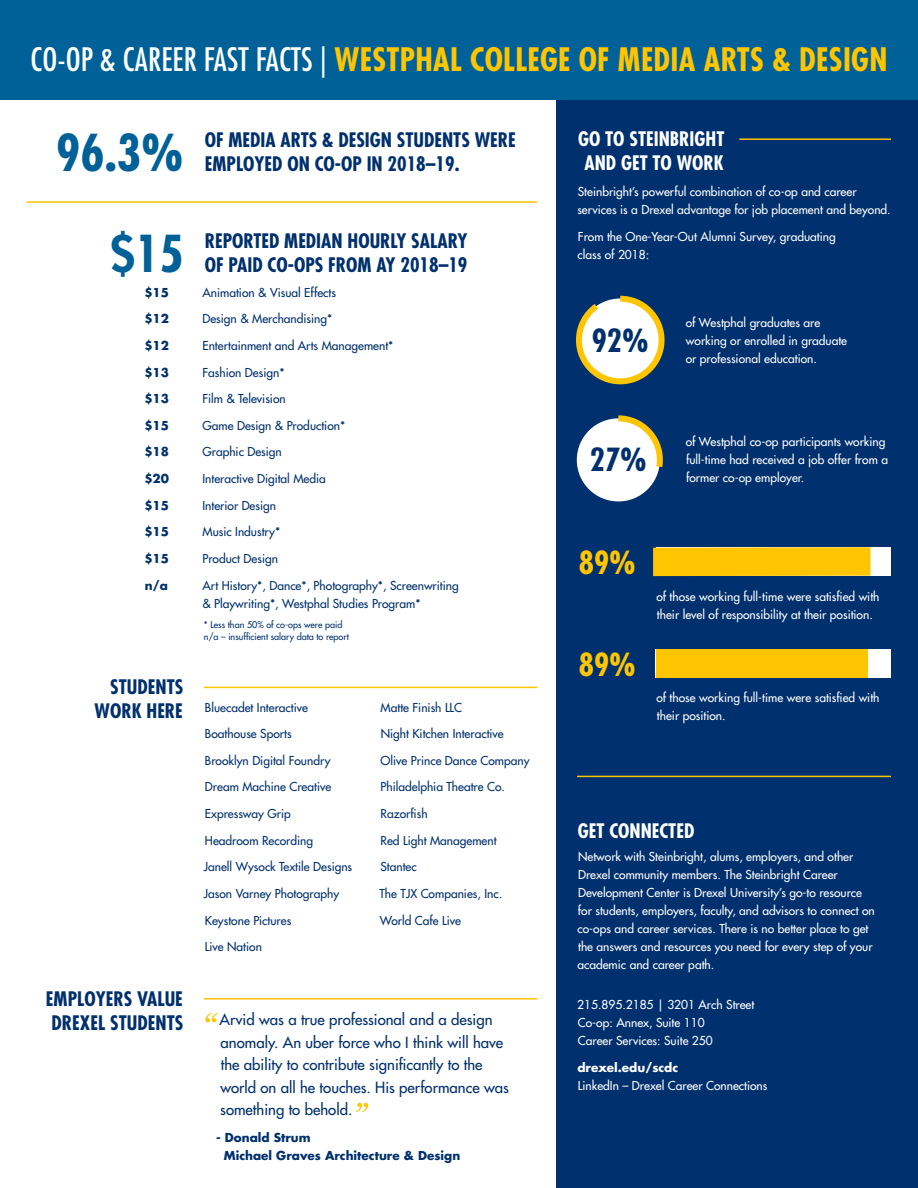
<style>
.page{position:relative;width:918px;height:1188px;background:#fff}
.page>*{position:absolute;margin:0;border:0;box-sizing:border-box;transform-origin:0 0}
.big_number{font:700 condensed 49.5px "Futura Std";color:#006198}
.t1{font:700 condensed 31.5px "Futura Std";letter-spacing:.01em;color:#ffc500}
.graph_number{font:700 condensed 31.05px "Futura Std";color:#00306d}
.graph_number-2{font:700 condensed 31.05px "Futura Std";color:#ffc500}
.subhead{font:700 condensed 19.5px/24px "Futura Std";color:#00306d}
.subhead-2{font:700 condensed 19.5px/24px "Futura Std";color:#fff;text-align:center}
.body{font:500 15px/22.5px "Futura Std";color:#00306d}
.body-2{font:500 12px/18px "Futura Std";color:#fff}
.body-3{font:500 12px/18px "Futura Std";color:#00306d}
.body-4{font:700 12px/18px "Futura Std";color:#00306d}
.footnote{font:500 9.15px/12px "Futura Std";color:#00306d}
.s1{font-weight:400;color:#fff}
.s2{font-weight:700}
</style>
<div class="page">
<div style="left:557px;top:0;width:361px;height:1188px;background:#00306d"></div>
<div style="left:0;top:0;width:918px;height:100px;background:#006198"></div>
<svg style="left:205px;top:1013px;width:13px;height:9px"></svg>
<svg style="left:356px;top:1103px;width:12px;height:9px"></svg>
<svg style="left:576px;top:295px;width:89px;height:90px"></svg>
<div style="left:656px;top:548px;width:235px;height:28px;background:#fff"></div>
<div style="left:656px;top:649px;width:235px;height:28px;background:#fff"></div>
<div style="left:656px;top:649px;width:212px;height:28px;background:#ffc500"></div>
<div style="left:577px;top:418px;width:83px;height:83px;background:#fff;border-radius:50%"></div>
<hr style="left:204px;top:687px;width:333px;height:1px;background:#ffc500">
<hr style="left:204px;top:998px;width:333px;height:2px;background:#ffc500">
<hr style="left:577px;top:776px;width:314px;height:1px;background:#ffc500">
<hr style="left:739px;top:138px;width:152px;height:2px;background:#ffc500">
<hr style="left:26px;top:201px;width:511px;height:2px;background:#ffc500">
<div style="left:653px;top:547px;width:217px;height:29px;background:#ffc500"></div>
<svg style="left:612px;top:415px;width:51px;height:59px"></svg>
<p class="t1" style="left:31px;top:39px;width:858px"><span class="s1">CO-OP &amp; CAREER FAST FACTS |</span> WESTPHAL COLLEGE OF MEDIA ARTS &amp; DESIGN</p>
<p class="big_number" style="left:56px;top:122px;width:129px">96.3%</p>
<p class="subhead" style="left:205px;top:128px;width:313px">OF MEDIA ARTS &amp; DESIGN STUDENTS WERE<br>EMPLOYED ON CO-OP IN 2018–19.</p>
<p class="big_number" style="left:111px;top:223px;width:74px">$15</p>
<p class="subhead" style="left:205px;top:229px;width:264px">REPORTED MEDIAN HOURLY SALARY<br>OF PAID CO-OPS FROM AY 2018–19</p>
<p class="body-4" style="left:144px;top:283px;width:26px">$15</p>
<p class="body-3" style="left:202px;top:283px;width:135px">Animation &amp; Visual Effects</p>
<p class="body-4" style="left:144px;top:310px;width:26px">$12</p>
<p class="body-3" style="left:202px;top:310px;width:131px">Design &amp; Merchandising*</p>
<p class="body-4" style="left:144px;top:336px;width:26px">$12</p>
<p class="body-3" style="left:202px;top:337px;width:192px">Entertainment and Arts Management*</p>
<p class="body-4" style="left:144px;top:363px;width:26px">$13</p>
<p class="body-3" style="left:202px;top:363px;width:84px">Fashion Design*</p>
<p class="body-4" style="left:144px;top:390px;width:26px">$13</p>
<p class="body-3" style="left:202px;top:390px;width:85px">Film &amp; Television</p>
<p class="body-4" style="left:144px;top:416px;width:26px">$15</p>
<p class="body-3" style="left:202px;top:416px;width:144px">Game Design &amp; Production*</p>
<p class="body-4" style="left:144px;top:443px;width:26px">$18</p>
<p class="body-3" style="left:202px;top:443px;width:81px">Graphic Design</p>
<p class="body-4" style="left:144px;top:469px;width:26px">$20</p>
<p class="body-3" style="left:202px;top:470px;width:125px">Interactive Digital Media</p>
<p class="body-4" style="left:144px;top:496px;width:26px">$15</p>
<p class="body-3" style="left:202px;top:496px;width:75px">Interior Design</p>
<p class="body-4" style="left:144px;top:523px;width:26px">$15</p>
<p class="body-3" style="left:202px;top:523px;width:79px">Music Industry*</p>
<p class="body-4" style="left:144px;top:549px;width:26px">$15</p>
<p class="body-3" style="left:202px;top:550px;width:77px">Product Design</p>
<p class="body-4" style="left:145px;top:576px;width:25px">n/a</p>
<p class="body-3" style="left:202px;top:576px;width:258px">Art History*, Dance*, Photography*, Screenwriting &amp; Playwriting*, Westphal Studies Program*</p>
<p class="footnote" style="left:204px;top:619px;width:147px">* Less than 50% of co-ops were paid n/a – insufficient salary data to report</p>
<p class="subhead" style="left:95px;top:675px;width:90px;text-align:right">STUDENTS<br>WORK HERE</p>
<p class="subhead" style="left:46px;top:986px;width:139px">EMPLOYERS VALUE<br>DREXEL STUDENTS</p>
<p class="body-3" style="left:205px;top:698px;width:105px">Bluecadet Interactive</p>
<p class="body-3" style="left:205px;top:725px;width:88px">Boathouse Sports</p>
<p class="body-3" style="left:205px;top:751px;width:127px">Brooklyn Digital Foundry</p>
<p class="body-3" style="left:205px;top:778px;width:128px">Dream Machine Creative</p>
<p class="body-3" style="left:205px;top:805px;width:87px">Expressway Grip</p>
<p class="body-3" style="left:205px;top:831px;width:110px">Headroom Recording</p>
<p class="body-3" style="left:204px;top:858px;width:150px">Janell Wysock Textile Designs</p>
<p class="body-3" style="left:204px;top:885px;width:137px">Jason Varney Photography</p>
<p class="body-3" style="left:205px;top:911px;width:88px">Keystone Pictures</p>
<p class="body-3" style="left:205px;top:938px;width:59px">Live Nation</p>
<p class="body-3" style="left:381px;top:698px;width:83px">Matte Finish LLC</p>
<p class="body-3" style="left:381px;top:725px;width:125px">Night Kitchen Interactive</p>
<p class="body-3" style="left:381px;top:751px;width:150px">Olive Prince Dance Company</p>
<p class="body-3" style="left:381px;top:778px;width:126px">Philadelphia Theatre Co.</p>
<p class="body-3" style="left:381px;top:805px;width:49px">Razorfish</p>
<p class="body-3" style="left:381px;top:831px;width:118px">Red Light Management</p>
<p class="body-3" style="left:380px;top:858px;width:38px">Stantec</p>
<p class="body-3" style="left:379px;top:885px;width:124px">The TJX Companies, Inc.</p>
<p class="body-3" style="left:380px;top:911px;width:83px">World Cafe Live</p>
<p class="body" style="left:220px;top:1009px;width:291px">Arvid was a true professional and a design anomaly. An uber force who I think will have the ability to contribute significantly to the world on all he touches. His performance was something to behold.</p>
<p class="body-4" style="left:224px;top:1128px;width:238px;text-indent:-8px">- Donald Strum<br>Michael Graves Architecture &amp; Design</p>
<p class="subhead-2" style="left:578px;top:127px;width:148px">GO TO STEINBRIGHT<br>AND GET TO WORK</p>
<p class="body-2" style="left:577px;top:183px;width:315px">Steinbright’s powerful combination of co-op and career services is a Drexel advantage for job placement and beyond.</p>
<p class="body-2" style="left:577px;top:227px;width:260px">From the One-Year-Out Alumni Survey, graduating class of 2018:</p>
<p class="graph_number" style="left:592px;top:321px;width:58px">92%</p>
<p class="body-2" style="left:686px;top:314px;width:163px">of Westphal graduates are working or enrolled in graduate or professional education.</p>
<p class="graph_number" style="left:590px;top:440px;width:58px">27%</p>
<p class="body-2" style="left:686px;top:433px;width:204px">of Westphal co-op participants working full-time had received a job offer from a former co-op employer.</p>
<p class="graph_number-2" style="left:579px;top:544px;width:58px">89%</p>
<p class="graph_number-2" style="left:579px;top:645px;width:58px">89%</p>
<p class="body-2" style="left:656px;top:588px;width:225px">of those working full-time were satisfied with their level of responsibility at their position.</p>
<p class="body-2" style="left:656px;top:689px;width:225px">of those working full-time were satisfied with their position.</p>
<p class="subhead-2" style="left:578px;top:818px;width:118px">GET CONNECTED</p>
<p class="body-2" style="left:578px;top:848px;width:299px">Network with Steinbright, alums, employers, and other Drexel community members. The Steinbright Career Development Center is Drexel University’s go-to resource for students, employers, faculty, and advisors to connect on co-ops and career services. There is no better place to get the answers and resources you need for every step of your academic and career path.</p>
<p class="body-2" style="left:577px;top:996px;width:179px">215.895.2185 | 3201 Arch Street<br>Co-op: Annex, Suite 110<br>Career Services: Suite 250</p>
<p class="body-2" style="left:577px;top:1058px;width:192px"><span class="s2">drexel.edu/scdc<br></span>LinkedIn – Drexel Career Connections</p>
</div>
